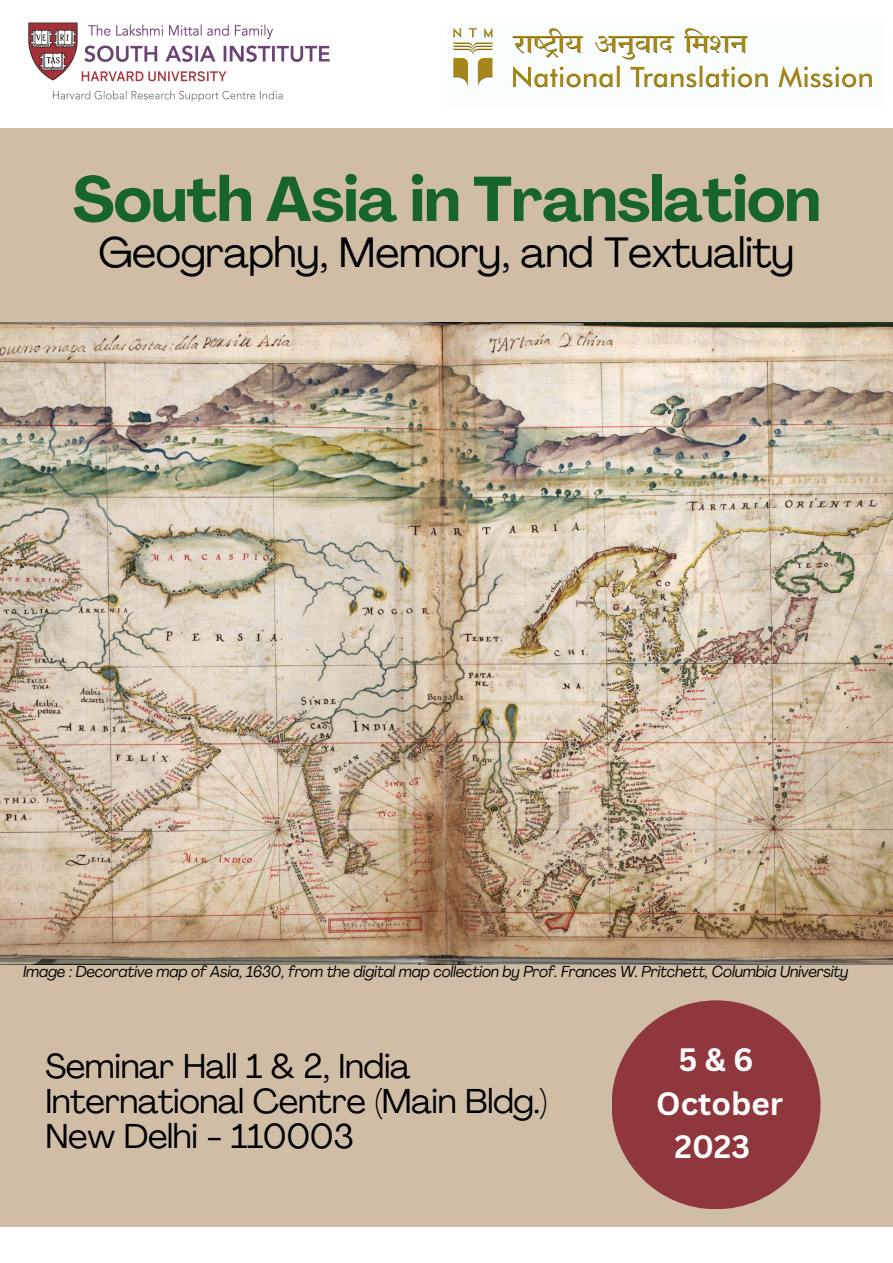
<style>
.page{position:relative;width:893px;height:1263px;background:#cfbea5}
.page>*{position:absolute;margin:0;border:0;box-sizing:border-box;transform-origin:0 0}
.t1{font:700 62.25px "Agrandir";letter-spacing:-.01em;color:#17642c}
.t2{font:42px "Agrandir";letter-spacing:-.01em;color:#000}
.t3{font:34.12px/35.4px "Agrandir";letter-spacing:-.01em;color:#000}
.t4{font:700 31.5px/43.9px "Canva Sans";color:#fff;text-align:center}
.t5{font:italic 15.75px "Agrandir";letter-spacing:-.01em;color:#010101}
</style>
<div class="page">
<img style="left:0;top:322px;width:893px;height:642px">
<div style="left:0;top:0;width:893px;height:128px;background:#fff"></div>
<img style="left:453px;top:27px;width:419px;height:61px">
<img style="left:28px;top:22px;width:302px;height:80px">
<div style="left:611px;top:1000px;width:209px;height:209px;background:#90373e;border-radius:50%"></div>
<div style="left:0;top:1227px;width:893px;height:36px;background:#fff"></div>
<p class="t1" style="left:72px;top:174px;width:750px">South Asia in Translation</p>
<p class="t2" style="left:99px;top:236px;width:697px">Geography, Memory, and Textuality</p>
<p class="t5" style="left:23px;top:965px;width:826px">Image : Decorative map of Asia, 1630, from the digital map collection by Prof. Frances W. Pritchett, Columbia University</p>
<p class="t3" style="left:45px;top:1051px;width:503px">Seminar Hall 1 &amp; 2, India<br>International Centre (Main Bldg.)<br>New Delhi - 110003</p>
<p class="t4" style="left:678px;top:1036px;width:77px">5 &amp; 6</p>
<p class="t4" style="left:656px;top:1080px;width:128px">October<br>2023</p>
</div>
